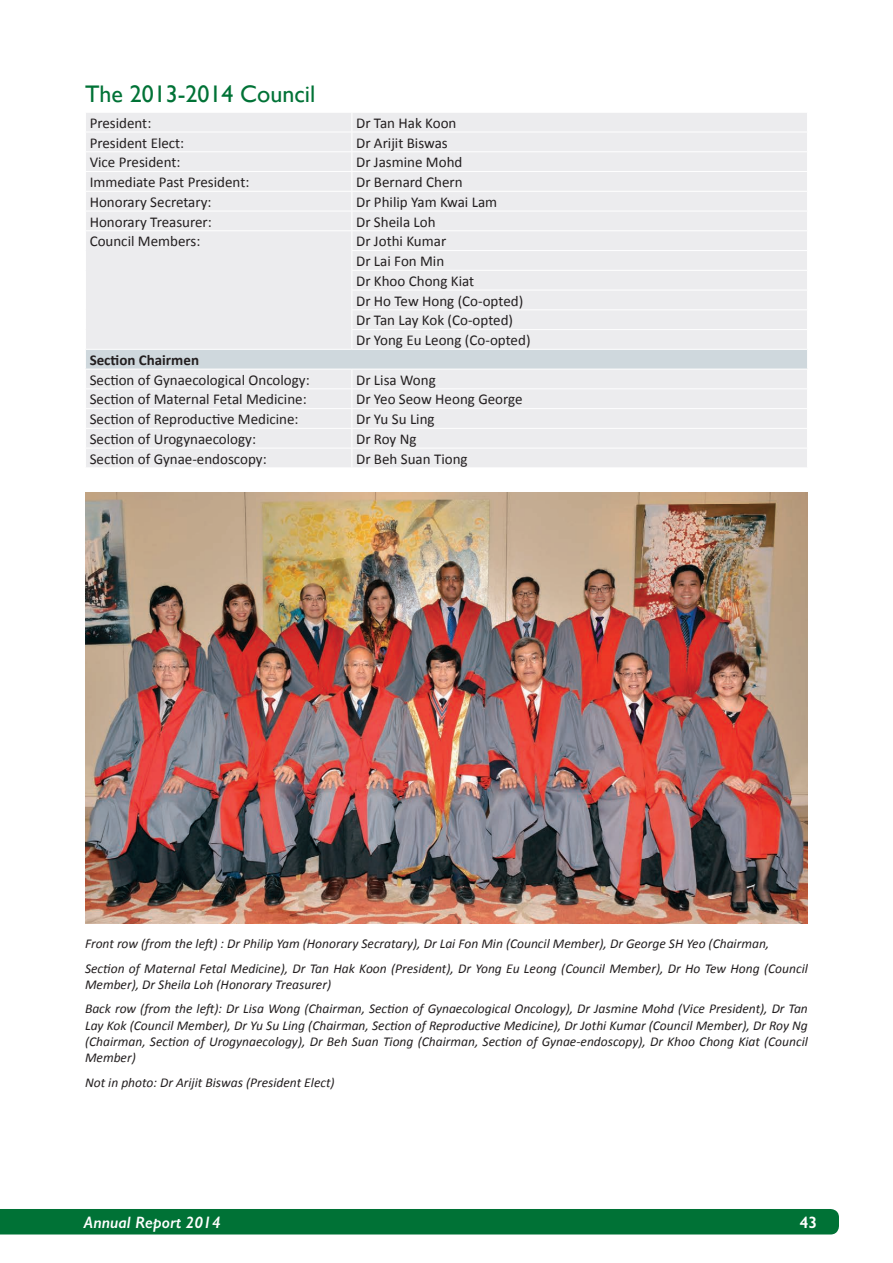
<style>
.page{position:relative;width:893px;height:1263px;background:#fff}
.page>*{position:absolute;margin:0;border:0;box-sizing:border-box;transform-origin:0 0}
.t1{font:24px "Gill Sans";color:#007236}
.t2{font:italic 600 16.5px "Gill Sans";color:#fff}
.t3{font:600 16.5px "Gill Sans";color:#fff}
.t4{font:15px/19.8px "Calibri";color:#231f20}
.t5{font:700 15px "Calibri";color:#231f20}
.t6{font:italic 13.5px/24.8px "Calibri";color:#231f20}
</style>
<div class="page">
<div style="left:0;top:1209px;width:839px;height:25px;background:#007236"></div>
<div style="left:86px;top:113px;width:721px;height:354px;background:#ececee"></div>
<div style="left:85px;top:349px;width:722px;height:20px;background:#cfd8dd"></div>
<hr style="left:85px;top:132px;width:267px;height:1px;background:#fff">
<hr style="left:352px;top:132px;width:456px;height:1px;background:#fff">
<hr style="left:85px;top:151px;width:267px;height:1px;background:#fff">
<hr style="left:352px;top:151px;width:456px;height:1px;background:#fff">
<hr style="left:85px;top:171px;width:267px;height:1px;background:#fff">
<hr style="left:352px;top:171px;width:456px;height:1px;background:#fff">
<hr style="left:85px;top:191px;width:267px;height:1px;background:#fff">
<hr style="left:352px;top:191px;width:456px;height:1px;background:#fff">
<hr style="left:85px;top:211px;width:267px;height:1px;background:#fff">
<hr style="left:352px;top:211px;width:456px;height:1px;background:#fff">
<hr style="left:85px;top:230px;width:267px;height:1px;background:#fff">
<hr style="left:352px;top:230px;width:456px;height:1px;background:#fff">
<hr style="left:351px;top:250px;width:457px;height:1px;background:#fff">
<hr style="left:351px;top:270px;width:457px;height:1px;background:#fff">
<hr style="left:351px;top:290px;width:457px;height:1px;background:#fff">
<hr style="left:351px;top:309px;width:457px;height:1px;background:#fff">
<hr style="left:351px;top:329px;width:457px;height:1px;background:#fff">
<svg style="left:351px;top:113px;width:1px;height:236px"></svg>
<hr style="left:85px;top:349px;width:267px;height:1px;background:#fff">
<hr style="left:352px;top:349px;width:456px;height:1px;background:#fff">
<hr style="left:85px;top:369px;width:267px;height:1px;background:#fff">
<hr style="left:352px;top:369px;width:456px;height:1px;background:#fff">
<hr style="left:85px;top:388px;width:267px;height:1px;background:#fff">
<hr style="left:352px;top:388px;width:456px;height:1px;background:#fff">
<hr style="left:85px;top:408px;width:267px;height:1px;background:#fff">
<hr style="left:352px;top:408px;width:456px;height:1px;background:#fff">
<hr style="left:85px;top:428px;width:267px;height:1px;background:#fff">
<hr style="left:352px;top:428px;width:456px;height:1px;background:#fff">
<hr style="left:85px;top:448px;width:267px;height:1px;background:#fff">
<svg style="left:85px;top:350px;width:1px;height:19px"></svg>
<hr style="left:352px;top:448px;width:456px;height:1px;background:#fff">
<svg style="left:351px;top:370px;width:1px;height:97px"></svg>
<img style="left:85px;top:493px;width:723px;height:430px">
<h1 class="t1" style="left:85px;top:80px;width:232px">The 2013-2014 Council</h1>
<p class="t4" style="left:90px;top:113px;width:63px">President:</p>
<p class="t4" style="left:356px;top:113px;width:102px">Dr Tan Hak Koon</p>
<p class="t4" style="left:90px;top:133px;width:96px">President Elect:</p>
<p class="t4" style="left:356px;top:133px;width:93px">Dr Arijit Biswas</p>
<p class="t4" style="left:90px;top:152px;width:92px">Vice President:</p>
<p class="t4" style="left:356px;top:152px;width:108px">Dr Jasmine Mohd</p>
<p class="t4" style="left:90px;top:172px;width:161px">Immediate Past President:</p>
<p class="t4" style="left:356px;top:172px;width:108px">Dr Bernard Chern</p>
<p class="t4" style="left:90px;top:192px;width:123px">Honorary Secretary:</p>
<p class="t4" style="left:356px;top:192px;width:143px">Dr Philip Yam Kwai Lam</p>
<p class="t4" style="left:90px;top:212px;width:124px">Honorary Treasurer:</p>
<p class="t4" style="left:356px;top:212px;width:81px">Dr Sheila Loh</p>
<p class="t4" style="left:90px;top:231px;width:112px">Council Members:</p>
<p class="t4" style="left:356px;top:231px;width:176px">Dr Jothi Kumar<br>Dr Lai Fon Min<br>Dr Khoo Chong Kiat<br>Dr Ho Tew Hong (Co-opted)<br>Dr Tan Lay Kok (Co-opted)<br>Dr Yong Eu Leong (Co-opted)</p>
<p class="t5" style="left:90px;top:350px;width:111px">Section Chairmen</p>
<p class="t4" style="left:90px;top:370px;width:222px">Section of Gynaecological Oncology:</p>
<p class="t4" style="left:356px;top:370px;width:81px">Dr Lisa Wong</p>
<p class="t4" style="left:90px;top:389px;width:219px">Section of Maternal Fetal Medicine:</p>
<p class="t4" style="left:356px;top:389px;width:168px">Dr Yeo Seow Heong George</p>
<p class="t4" style="left:90px;top:409px;width:210px">Section of Reproductive Medicine:</p>
<p class="t4" style="left:356px;top:409px;width:80px">Dr Yu Su Ling</p>
<p class="t4" style="left:90px;top:429px;width:168px">Section of Urogynaecology:</p>
<p class="t4" style="left:356px;top:429px;width:62px">Dr Roy Ng</p>
<p class="t4" style="left:90px;top:449px;width:179px">Section of Gynae-endoscopy:</p>
<p class="t4" style="left:356px;top:449px;width:113px">Dr Beh Suan Tiong</p>
<p class="t6" style="left:85px;top:930px;width:724px">Front row (from the left) : Dr Philip Yam (Honorary Secratary), Dr Lai Fon Min (Council Member), Dr George SH Yeo (Chairman,<br>Section of Maternal Fetal Medicine), Dr Tan Hak Koon (President), Dr Yong Eu Leong (Council Member), Dr Ho Tew Hong (Council</p>
<p class="t6" style="left:85px;top:971px;width:724px">Member), Dr Sheila Loh (Honorary Treasurer)<br>Back row (from the left): Dr Lisa Wong (Chairman, Section of Gynaecological Oncology), Dr Jasmine Mohd (Vice President), Dr Tan</p>
<p class="t6" style="left:85px;top:1016px;width:724px;line-height:16.2px;text-align:justify">Lay Kok (Council Member), Dr Yu Su Ling (Chairman, Section of Reproductive Medicine), Dr Jothi Kumar (Council Member), Dr Roy Ng (Chairman, Section of Urogynaecology), Dr Beh Suan Tiong (Chairman, Section of Gynae-endoscopy), Dr Khoo Chong Kiat (Council Member)</p>
<p class="t6" style="left:85px;top:1069px;width:251px">Not in photo: Dr Arijit Biswas (President Elect)</p>
<p class="t2" style="left:84px;top:1212px;width:138px">Annual Report 2014</p>
<p class="t3" style="left:800px;top:1212px;width:19px">43</p>
</div>
